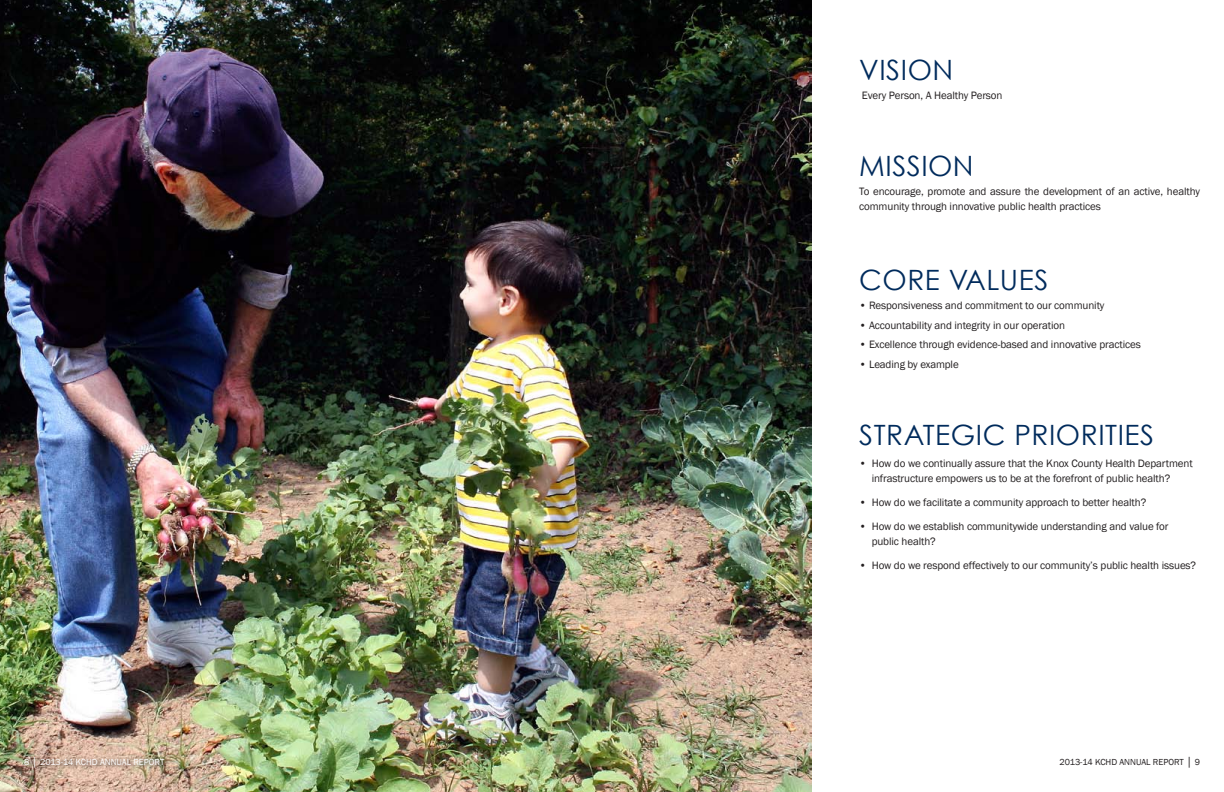
<style>
.page{position:relative;width:1224px;height:792px;background:#fff}
.page>*{position:absolute;margin:0;border:0;box-sizing:border-box;transform-origin:0 0}
.t1{font:28px "Century Gothic";letter-spacing:.02em;color:#002b5c}
.t2{font:11px/15px "Franklin Gothic";letter-spacing:-.01em;color:#231f20}
.t3{font:9px "Franklin Gothic";color:#231f20}
.t4{font:9px "Franklin Gothic";color:#fff}
</style>
<div class="page">
<img style="left:0;top:0;width:811px;height:792px">
<div style="left:25px;top:754px;width:148px;height:19px;background:#231f20;opacity:.75"></div>
<p class="t4" style="left:24px;top:756px;width:142px">8 │ 2013-14 KCHD ANNUAL REPORT</p>
<h1 class="t1" style="left:859px;top:50px;width:96px">VISION</h1>
<p class="t2" style="left:862px;top:88px;width:142px">Every Person, A H ealthy Person</p>
<h1 class="t1" style="left:859px;top:147px;width:116px">MISSION</h1>
<p class="t2" style="left:859px;top:184px;width:342px">To encourage, promote and assure the development of an active, healthy community through innovative public health practices</p>
<h1 class="t1" style="left:859px;top:260px;width:191px">CORE VALUES</h1>
<p class="t2" style="left:859px;top:298px;width:247px">• Responsiveness and commitment to our community</p>
<p class="t2" style="left:859px;top:318px;width:207px">• Accountability and integrity in our operation</p>
<p class="t2" style="left:859px;top:338px;width:283px">• Excellence through evidence-based and innovative practices</p>
<p class="t2" style="left:859px;top:358px;width:101px">• Leading by example</p>
<h1 class="t1" style="left:859px;top:415px;width:16px">STRAT</h1>
<h1 class="t1" style="left:935px;top:415px;width:110px">EGIC PRIORITI</h1>
<h1 class="t1" style="left:1125px;top:415px;width:29px">ES</h1>
<p class="t2" style="left:872px;top:456px;width:323px;text-indent:-13px">• How do we continually assure that the Knox County Health Department infrastructure empowers us to be at the forefront of public health?</p>
<p class="t2" style="left:859px;top:495px;width:289px">• How do we facilitate a community approach to better health?</p>
<p class="t2" style="left:872px;top:519px;width:298px;text-indent:-13px">• How do we establish communitywide understanding and value for public health?</p>
<p class="t2" style="left:859px;top:558px;width:338px">• How do we respond effectively to our community’s public health issues?</p>
<p class="t3" style="left:1060px;top:756px;width:142px">2013-14 KCHD ANNUAL REPORT │ 9</p>
</div>
